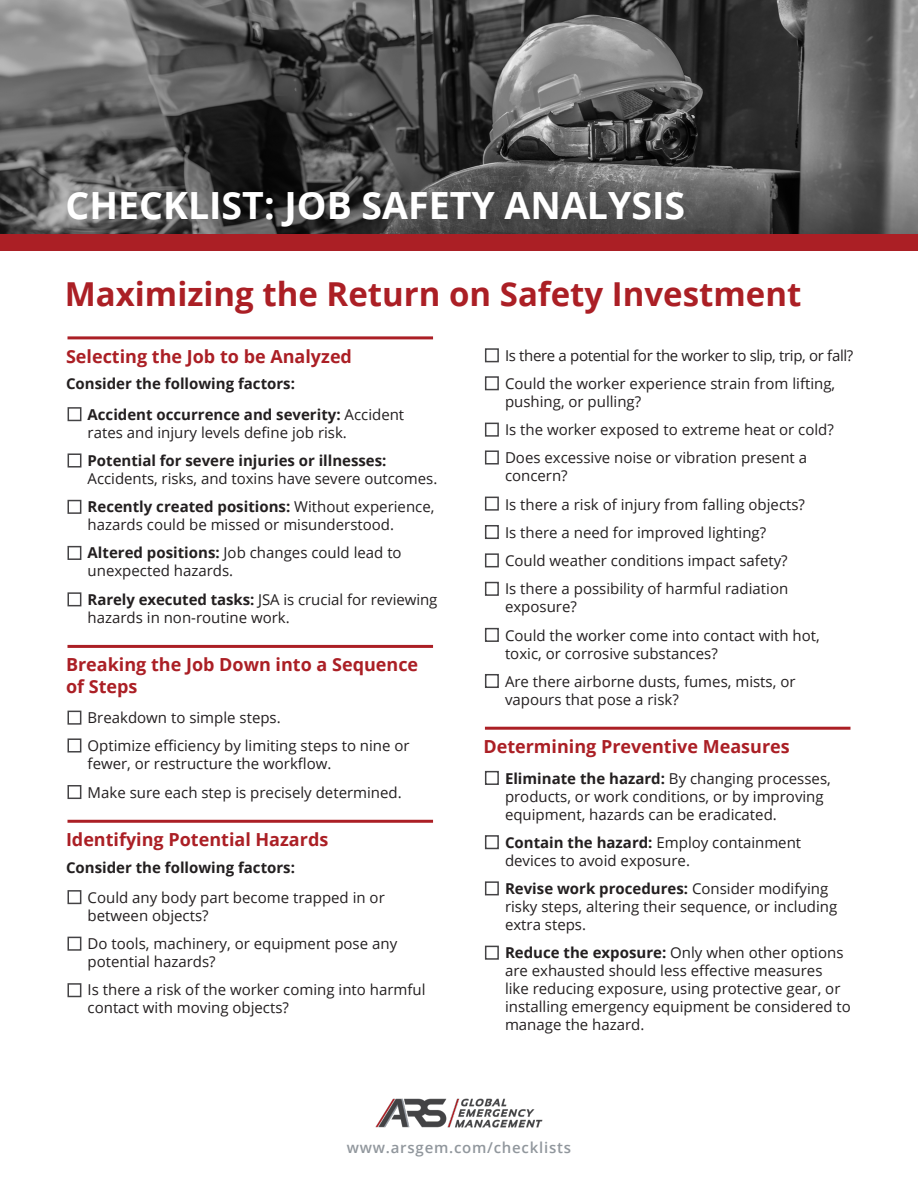
<style>
.page{position:relative;width:918px;height:1188px;background:#fff}
.page>*{position:absolute;margin:0;border:0;box-sizing:border-box;transform-origin:0 0}
.t1{font:700 37.5px "Open Sans";color:#fff}
.t2{font:700 33px "Open Sans";color:#ab1f25}
.t3{font:700 18px/21.6px "Open Sans";color:#ab1f25}
.t4{font:15px/18px "Open Sans";color:#231f20}
.t5{font:700 15px "Open Sans";color:#231f20}
.t6{font:15px "Open Sans";letter-spacing:-.02em;color:#231f20}
.t7{font:600 15px "Open Sans";letter-spacing:.05em;color:#91979d}
.s1{font-weight:700}
</style>
<div class="page">
<svg style="left:67px;top:407px;width:15px;height:15px"></svg>
<svg style="left:67px;top:453px;width:15px;height:15px"></svg>
<svg style="left:67px;top:499px;width:15px;height:15px"></svg>
<svg style="left:67px;top:545px;width:15px;height:15px"></svg>
<svg style="left:67px;top:592px;width:15px;height:15px"></svg>
<svg style="left:67px;top:710px;width:15px;height:15px"></svg>
<svg style="left:67px;top:890px;width:15px;height:15px"></svg>
<svg style="left:67px;top:738px;width:15px;height:15px"></svg>
<svg style="left:67px;top:936px;width:15px;height:15px"></svg>
<svg style="left:67px;top:785px;width:15px;height:15px"></svg>
<svg style="left:67px;top:983px;width:15px;height:15px"></svg>
<svg style="left:484px;top:376px;width:15px;height:15px"></svg>
<svg style="left:484px;top:348px;width:15px;height:15px"></svg>
<svg style="left:484px;top:422px;width:15px;height:15px"></svg>
<svg style="left:484px;top:450px;width:15px;height:15px"></svg>
<svg style="left:484px;top:496px;width:15px;height:15px"></svg>
<svg style="left:484px;top:525px;width:15px;height:14px"></svg>
<svg style="left:484px;top:553px;width:15px;height:15px"></svg>
<svg style="left:484px;top:581px;width:15px;height:15px"></svg>
<svg style="left:484px;top:627px;width:15px;height:15px"></svg>
<svg style="left:484px;top:674px;width:15px;height:14px"></svg>
<svg style="left:484px;top:770px;width:15px;height:15px"></svg>
<svg style="left:484px;top:835px;width:15px;height:15px"></svg>
<svg style="left:484px;top:881px;width:15px;height:15px"></svg>
<svg style="left:484px;top:945px;width:15px;height:15px"></svg>
<hr style="left:68px;top:336px;width:365px;height:3px;background:#ab1f25">
<hr style="left:68px;top:645px;width:365px;height:3px;background:#ab1f25">
<hr style="left:68px;top:820px;width:365px;height:3px;background:#ab1f25">
<hr style="left:485px;top:727px;width:365px;height:3px;background:#ab1f25">
<img style="left:0;top:0;width:918px;height:234px">
<div style="left:0;top:234px;width:918px;height:17px;background:#ab1f25"></div>
<img style="left:376px;top:1099px;width:166px;height:28px">
<p class="t1" style="left:66px;top:179px;width:621px">CHECKLIST: JOB SAFETY ANALYSIS</p>
<p class="t2" style="left:65px;top:271px;width:738px">Maximizing the Return on Safety Investment</p>
<p class="t3" style="left:66px;top:345px;width:288px">Selecting the Job to be Analyzed</p>
<p class="t5" style="left:66px;top:373px;width:231px">Consider the following factors:</p>
<p class="t4" style="left:88px;top:405px;width:318px"><span class="s1">Accident occurrence and severity:</span> Accident rates and injury levels define job risk.</p>
<p class="t4" style="left:88px;top:451px;width:351px"><span class="s1">Potential for severe injuries or illnesses:<br></span>Accidents, risks, and toxins have severe outcomes.</p>
<p class="t4" style="left:88px;top:497px;width:348px"><span class="s1">Recently created positions:</span> Without experience, hazards could be missed or misunderstood.</p>
<p class="t4" style="left:88px;top:544px;width:316px"><span class="s1">Altered positions:</span> Job changes could lead to unexpected hazards.</p>
<p class="t4" style="left:88px;top:590px;width:351px"><span class="s1">Rarely executed tasks:</span> JSA is crucial for reviewing hazards in non-routine work.</p>
<p class="t3" style="left:66px;top:653px;width:354px">Breaking the Job Down into a Sequence of Steps</p>
<p class="t4" style="left:88px;top:708px;width:195px">Breakdown to simple steps.</p>
<p class="t4" style="left:88px;top:736px;width:324px">Optimize efficiency by limiting steps to nine or fewer, or restructure the workflow.</p>
<p class="t4" style="left:88px;top:783px;width:316px">Make sure each step is precisely determined.</p>
<p class="t3" style="left:66px;top:828px;width:264px">Identifying Potential Hazards</p>
<p class="t5" style="left:66px;top:857px;width:231px">Consider the following factors:</p>
<p class="t4" style="left:88px;top:888px;width:299px">Could any body part become trapped in or between objects?</p>
<p class="t4" style="left:88px;top:934px;width:311px">Do tools, machinery, or equipment pose any potential hazards?</p>
<p class="t4" style="left:88px;top:981px;width:339px">Is there a risk of the worker coming into harmful contact with moving objects?</p>
<p class="t6" style="left:505px;top:345px;width:350px">Is there a potential for the worker to slip, trip, or fall?</p>
<p class="t4" style="left:505px;top:374px;width:332px">Could the worker experience strain from lifting, pushing, or pulling?</p>
<p class="t4" style="left:505px;top:420px;width:330px">Is the worker exposed to extreme heat or cold?</p>
<p class="t4" style="left:505px;top:448px;width:304px">Does excessive noise or vibration present a concern?</p>
<p class="t4" style="left:505px;top:495px;width:302px">Is there a risk of injury from falling objects?</p>
<p class="t4" style="left:505px;top:523px;width:263px">Is there a need for improved lighting?</p>
<p class="t4" style="left:505px;top:551px;width:284px">Could weather conditions impact safety?</p>
<p class="t4" style="left:505px;top:580px;width:285px">Is there a possibility of harmful radiation exposure?</p>
<p class="t4" style="left:505px;top:626px;width:316px">Could the worker come into contact with hot, toxic, or corrosive substances?</p>
<p class="t4" style="left:505px;top:672px;width:292px">Are there airborne dusts, fumes, mists, or vapours that pose a risk?</p>
<p class="t3" style="left:483px;top:736px;width:308px">Determining Preventive Measures</p>
<p class="t4" style="left:505px;top:769px;width:327px"><span class="s1">Eliminate the hazard:</span> By changing processes, products, or work conditions, or by improving equipment, hazards can be eradicated.</p>
<p class="t4" style="left:505px;top:833px;width:298px"><span class="s1">Contain the hazard:</span> Employ containment devices to avoid exposure.</p>
<p class="t4" style="left:505px;top:879px;width:334px"><span class="s1">Revise work procedures:</span> Consider modifying risky steps, altering their sequence, or including extra steps.</p>
<p class="t4" style="left:505px;top:944px;width:347px"><span class="s1">Reduce the exposure:</span> Only when other options are exhausted should less effective measures<br>like reducing exposure, using protective gear, or installing emergency equipment be considered to manage the hazard.</p>
<p class="t7" style="left:347px;top:1137px;width:226px">www.arsgem.com/checklists</p>
</div>
